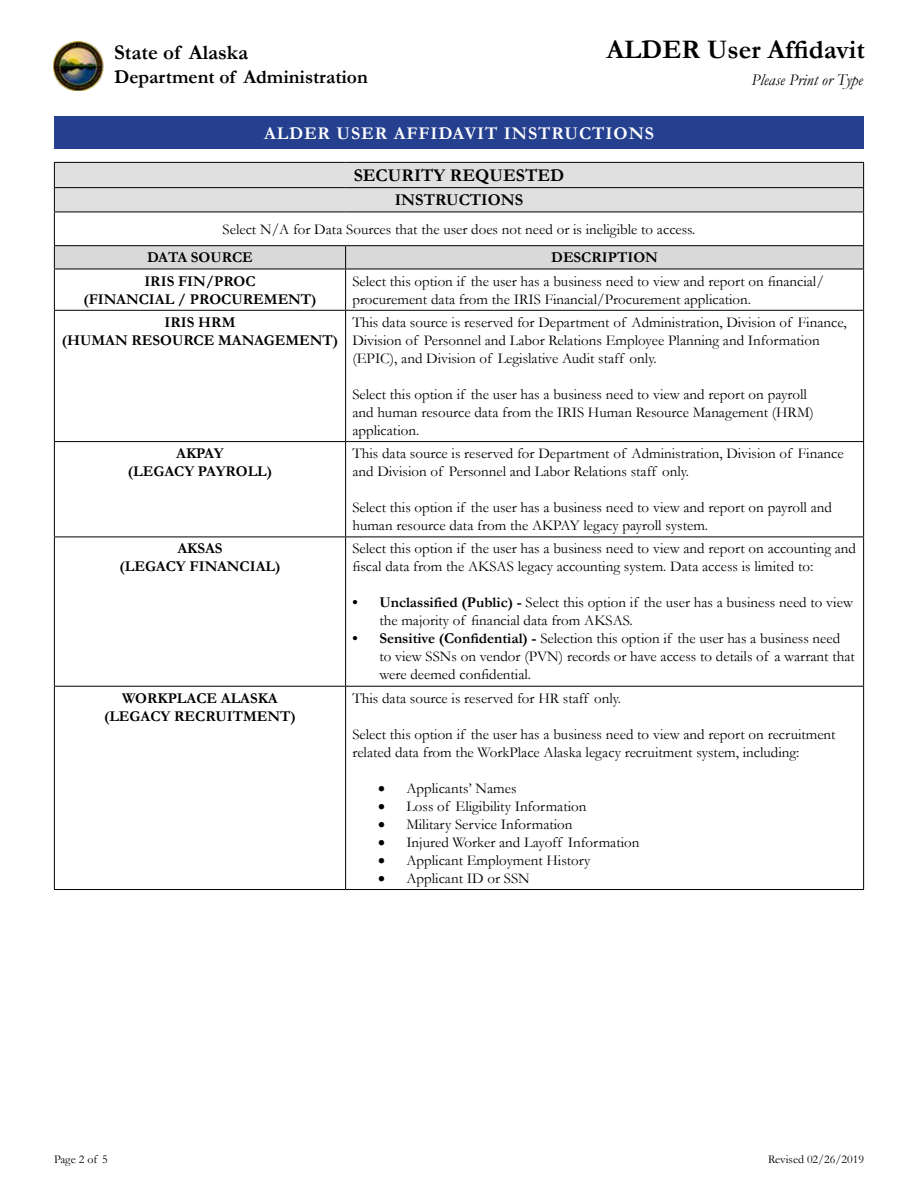
<style>
.page{position:relative;width:918px;height:1188px;background:#fff}
.page>*{position:absolute;margin:0;border:0;box-sizing:border-box;transform-origin:0 0}
.t1{font:700 27px "Garamond";color:#000}
.t2{font:700 21px "Garamond";color:#000}
.t3{font:700 19.5px "Garamond";color:#000}
.t4{font:700 18px "Garamond";letter-spacing:.05em;color:#fff}
.t5{font:700 18px "Garamond";color:#000}
.t6{font:italic 16.5px "Garamond";color:#000}
.t7{font:700 16.5px "Garamond";color:#000}
.t8{font:15px/18px "Garamond";color:#000}
.t9{font:700 15px/18px "Garamond";color:#000;text-align:center}
.t10{font:12px "Garamond";color:#000}
.s1{font-weight:700}
</style>
<div class="page">
<img style="left:53px;top:41px;width:51px;height:50px">
<div style="left:54px;top:117px;width:810px;height:32px;background:#25408f"></div>
<svg style="left:54px;top:162px;width:810px;height:50px;background:#d2d2d2"></svg>
<hr style="left:54px;top:212px;width:292px;height:1px;background:#000">
<hr style="left:54px;top:212px;width:1px;height:33px;background:#000">
<hr style="left:346px;top:212px;width:518px;height:1px;background:#000">
<hr style="left:863px;top:212px;width:1px;height:33px;background:#000">
<hr style="left:54px;top:245px;width:292px;height:1px;background:#000">
<hr style="left:346px;top:245px;width:518px;height:1px;background:#000">
<svg style="left:54px;top:246px;width:810px;height:23px;background:#d1d1d1"></svg>
<hr style="left:54px;top:269px;width:292px;height:1px;background:#000">
<hr style="left:54px;top:269px;width:1px;height:41px;background:#000">
<hr style="left:346px;top:269px;width:518px;height:1px;background:#000">
<hr style="left:345px;top:269px;width:1px;height:41px;background:#000">
<hr style="left:863px;top:269px;width:1px;height:41px;background:#000">
<hr style="left:54px;top:310px;width:292px;height:1px;background:#000">
<hr style="left:54px;top:311px;width:1px;height:130px;background:#000">
<hr style="left:346px;top:310px;width:518px;height:1px;background:#000">
<hr style="left:345px;top:311px;width:1px;height:130px;background:#000">
<hr style="left:863px;top:311px;width:1px;height:130px;background:#000">
<hr style="left:54px;top:441px;width:292px;height:1px;background:#000">
<hr style="left:54px;top:442px;width:1px;height:95px;background:#000">
<hr style="left:346px;top:441px;width:518px;height:1px;background:#000">
<hr style="left:345px;top:442px;width:1px;height:95px;background:#000">
<hr style="left:863px;top:442px;width:1px;height:95px;background:#000">
<hr style="left:54px;top:537px;width:292px;height:1px;background:#000">
<hr style="left:54px;top:537px;width:1px;height:149px;background:#000">
<hr style="left:346px;top:537px;width:518px;height:1px;background:#000">
<hr style="left:345px;top:537px;width:1px;height:149px;background:#000">
<hr style="left:863px;top:537px;width:1px;height:149px;background:#000">
<hr style="left:54px;top:686px;width:292px;height:1px;background:#000">
<hr style="left:54px;top:687px;width:1px;height:202px;background:#000">
<hr style="left:346px;top:686px;width:518px;height:1px;background:#000">
<hr style="left:345px;top:687px;width:1px;height:202px;background:#000">
<hr style="left:863px;top:687px;width:1px;height:202px;background:#000">
<hr style="left:54px;top:889px;width:292px;height:1px;background:#000">
<hr style="left:346px;top:889px;width:518px;height:1px;background:#000">
<h1 class="t1" style="left:606px;top:31px;width:260px">ALDER User Affidavit</h1>
<p class="t6" style="left:751px;top:69px;width:113px">Please Print or Type</p>
<p class="t4" style="left:264px;top:121px;width:391px">ALDER USER AFFIDAVIT INSTRUCTIONS</p>
<p class="t5" style="left:354px;top:163px;width:212px">SECURITY REQUESTED</p>
<p class="t7" style="left:395px;top:189px;width:130px">INSTRUCTIONS</p>
<p class="t8" style="left:223px;top:220px;width:474px">Select N/A for Data Sources that the user does not need or is ineligible to access.</p>
<p class="t9" style="left:147px;top:249px;width:107px">DATA SOURCE</p>
<p class="t9" style="left:551px;top:249px;width:108px">DESCRIPTION</p>
<p class="t9" style="left:83px;top:272px;width:235px">IRIS FIN/PROC<br>(FINANCIAL / PROCUREMENT)</p>
<p class="t8" style="left:352px;top:271px;width:473px">Select this option if the user has a business need to view and report on financial/ procurement data from the IRIS Financial/Procurement application.</p>
<p class="t9" style="left:62px;top:313px;width:278px">IRIS HRM<br>(HUMAN RESOURCE MANAGEMENT)</p>
<p class="t8" style="left:352px;top:313px;width:496px">This data source is reserved for Department of Administration, Division of Finance,<br>Division of Personnel and Labor Relations Employee Planning and Information (EPIC), and Division of Legislative Audit staff only.</p>
<p class="t8" style="left:352px;top:385px;width:463px">Select this option if the user has a business need to view and report on payroll and human resource data from the IRIS Human Resource Management (HRM) application.</p>
<p class="t9" style="left:128px;top:444px;width:146px">AKPAY<br>(LEGACY PAYROLL)</p>
<p class="t8" style="left:352px;top:444px;width:493px">This data source is reserved for Department of Administration, Division of Finance and Division of Personnel and Labor Relations staff only.</p>
<p class="t8" style="left:352px;top:498px;width:481px">Select this option if the user has a business need to view and report on payroll and human resource data from the AKPAY legacy payroll system.</p>
<p class="t9" style="left:120px;top:540px;width:162px">AKSAS<br>(LEGACY FINANCIAL)</p>
<p class="t8" style="left:352px;top:539px;width:505px">Select this option if the user has a business need to view and report on accounting and fiscal data from the AKSAS legacy accounting system. Data access is limited to:</p>
<p class="t8" style="left:379px;top:593px;width:475px;text-indent:-27px"><span class="s1">• Unclassified (Public) -</span> Select this option if the user has a business need to view the majority of financial data from AKSAS.</p>
<p class="t8" style="left:379px;top:629px;width:477px;text-indent:-27px"><span class="s1">• Sensitive (Confidential) -</span> Selection this option if the user has a business need to view SSNs on vendor (PVN) records or have access to details of a warrant that were deemed confidential.</p>
<p class="t9" style="left:104px;top:689px;width:193px">WORKPLACE ALASKA (LEGACY RECRUITMENT)</p>
<p class="t8" style="left:352px;top:689px;width:270px">This data source is reserved for HR staff only.</p>
<p class="t8" style="left:352px;top:725px;width:485px">Select this option if the user has a business need to view and report on recruitment related data from the WorkPlace Alaska legacy recruitment system, including:</p>
<p class="t8" style="left:378px;top:779px;width:140px">• Applicants’ Names</p>
<p class="t8" style="left:378px;top:797px;width:210px">• Loss of Eligibility Information</p>
<p class="t8" style="left:378px;top:815px;width:196px">• Military Service Information</p>
<p class="t8" style="left:378px;top:833px;width:263px">• Injured Worker and Layoff Information</p>
<p class="t8" style="left:378px;top:851px;width:214px">• Applicant Employment History</p>
<p class="t8" style="left:378px;top:869px;width:153px">• Applicant ID or SSN</p>
<h2 class="t2" style="left:114px;top:38px;width:136px">State of Alaska</h2>
<h3 class="t3" style="left:114px;top:63px;width:255px">Department of Administration</h3>
<p class="t10" style="left:54px;top:1152px;width:55px">Page 2 of 5</p>
<p class="t10" style="left:768px;top:1152px;width:97px">Revised 02/26/2019</p>
</div>
